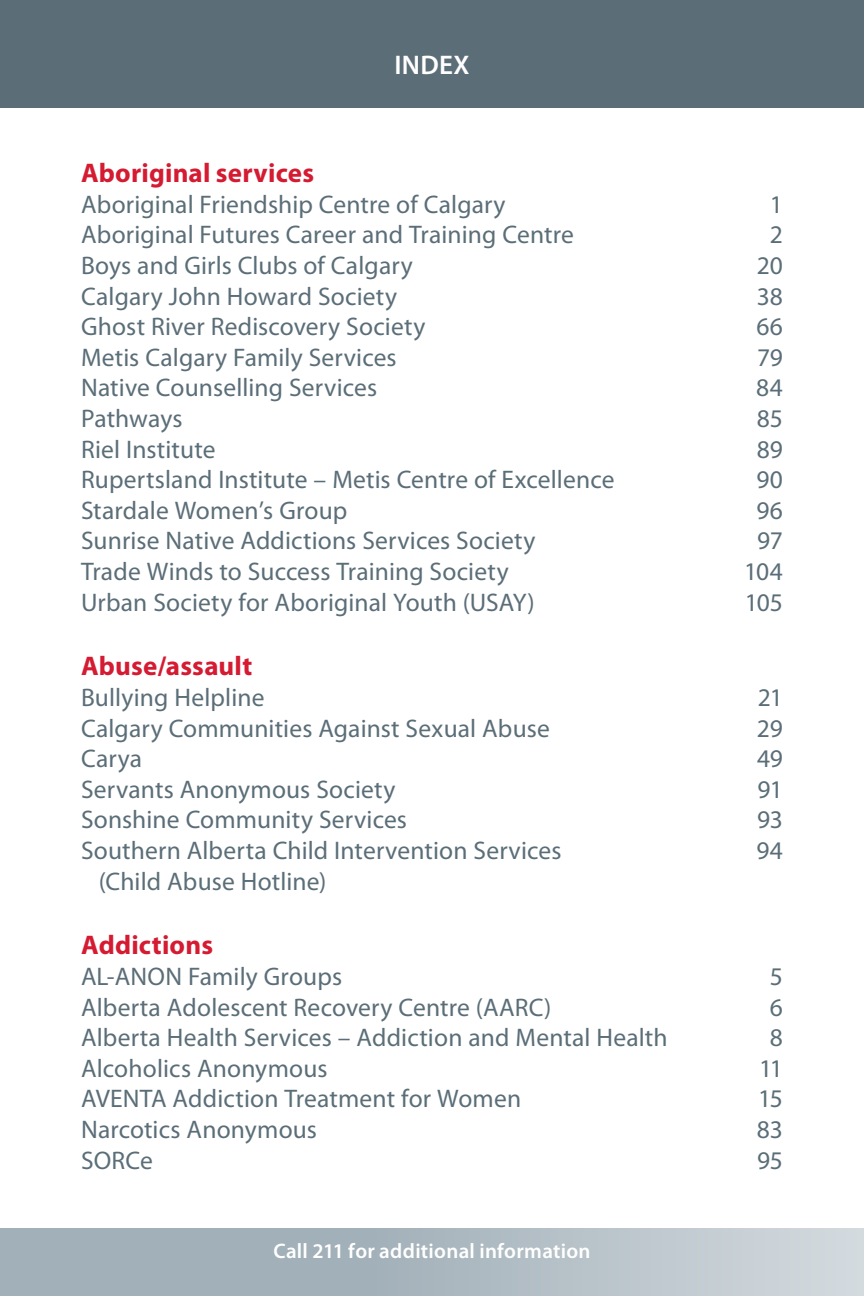
<style>
.page{position:relative;width:864px;height:1296px;background:#fff}
.page>*{position:absolute;margin:0;border:0;box-sizing:border-box;transform-origin:0 0}
.t1{font:700 27px "Myriad Pro";letter-spacing:.01em;color:#d51b32}
.t2{font:600 27px "Myriad Pro";letter-spacing:.01em;color:#fff}
.t3{font:25.5px "Myriad Pro";letter-spacing:.005em;color:#5b6e78}
.t4{font:600 21px "Myriad Pro";letter-spacing:.015em;color:#fff}
</style>
<div class="page">
<div style="left:0;top:0;width:864px;height:108px;background:#5b6e78"></div>
<div style="left:0;top:1228px;width:864px;height:68px;background:linear-gradient(to right,#96a5b0,#cbd3d8)"></div>
<p class="t2" style="left:394px;top:48px;width:77px">INDEX</p>
<p class="t1" style="left:81px;top:156px;width:235px">Aboriginal services</p>
<p class="t3" style="left:81px;top:189px;width:426px">Aboriginal Friendship Centre of Calgary</p>
<p class="t3" style="left:770px;top:189px;width:15px">1</p>
<p class="t3" style="left:81px;top:219px;width:495px">Aboriginal Futures Career and Training Centre</p>
<p class="t3" style="left:770px;top:219px;width:15px">2</p>
<p class="t3" style="left:81px;top:250px;width:333px">Boys and Girls Clubs of Calgary</p>
<p class="t3" style="left:757px;top:250px;width:28px">20</p>
<p class="t3" style="left:81px;top:280px;width:318px">Calgary John Howard Society</p>
<p class="t3" style="left:757px;top:280px;width:28px">38</p>
<p class="t3" style="left:81px;top:311px;width:346px">Ghost River Rediscovery Society</p>
<p class="t3" style="left:756px;top:311px;width:28px">66</p>
<p class="t3" style="left:81px;top:342px;width:317px">Metis Calgary Family Services</p>
<p class="t3" style="left:757px;top:342px;width:27px">79</p>
<p class="t3" style="left:81px;top:372px;width:298px">Native Counselling Services</p>
<p class="t3" style="left:756px;top:372px;width:28px">84</p>
<p class="t3" style="left:81px;top:403px;width:103px">Pathways</p>
<p class="t3" style="left:757px;top:403px;width:28px">85</p>
<p class="t3" style="left:81px;top:433px;width:136px">Riel Institute</p>
<p class="t3" style="left:757px;top:433px;width:28px">89</p>
<p class="t3" style="left:81px;top:464px;width:535px">Rupertsland Institute – Metis Centre of Excellence</p>
<p class="t3" style="left:756px;top:464px;width:28px">90</p>
<p class="t3" style="left:81px;top:495px;width:268px">Stardale Women’s Group</p>
<p class="t3" style="left:757px;top:495px;width:28px">96</p>
<p class="t3" style="left:81px;top:525px;width:456px">Sunrise Native Addictions Services Society</p>
<p class="t3" style="left:757px;top:525px;width:27px">97</p>
<p class="t3" style="left:81px;top:556px;width:429px">Trade Winds to Success Training Society</p>
<p class="t3" style="left:744px;top:556px;width:40px">104</p>
<p class="t3" style="left:81px;top:586px;width:455px">Urban Society for Aboriginal Youth (USAY)</p>
<p class="t3" style="left:745px;top:586px;width:40px">105</p>
<p class="t1" style="left:81px;top:649px;width:173px">Abuse/assault</p>
<p class="t3" style="left:81px;top:682px;width:185px">Bullying Helpline</p>
<p class="t3" style="left:758px;top:682px;width:27px">21</p>
<p class="t3" style="left:81px;top:712px;width:470px">Calgary Communities Against Sexual Abuse</p>
<p class="t3" style="left:757px;top:712px;width:28px">29</p>
<p class="t3" style="left:81px;top:743px;width:63px">Carya</p>
<p class="t3" style="left:757px;top:743px;width:27px">49</p>
<p class="t3" style="left:81px;top:774px;width:316px">Servants Anonymous Society</p>
<p class="t3" style="left:758px;top:774px;width:27px">91</p>
<p class="t3" style="left:81px;top:804px;width:328px">Sonshine Community Services</p>
<p class="t3" style="left:757px;top:804px;width:27px">93</p>
<p class="t3" style="left:81px;top:835px;width:482px">Southern Alberta Child Intervention Services</p>
<p class="t3" style="left:756px;top:835px;width:28px">94</p>
<p class="t3" style="left:99px;top:865px;width:229px">(Child Abuse Hotline)</p>
<p class="t1" style="left:81px;top:928px;width:134px">Addictions</p>
<p class="t3" style="left:81px;top:961px;width:263px">AL-ANON Family Groups</p>
<p class="t3" style="left:770px;top:961px;width:15px">5</p>
<p class="t3" style="left:81px;top:991px;width:472px">Alberta Adolescent Recovery Centre (AARC)</p>
<p class="t3" style="left:770px;top:991px;width:15px">6</p>
<p class="t3" style="left:81px;top:1022px;width:588px">Alberta Health Services – Addiction and Mental Health</p>
<p class="t3" style="left:770px;top:1022px;width:15px">8</p>
<p class="t3" style="left:81px;top:1053px;width:248px">Alcoholics Anonymous</p>
<p class="t3" style="left:759px;top:1053px;width:25px">11</p>
<p class="t3" style="left:81px;top:1083px;width:442px">AVENTA Addiction Treatment for Women</p>
<p class="t3" style="left:758px;top:1083px;width:26px">15</p>
<p class="t3" style="left:81px;top:1114px;width:238px">Narcotics Anonymous</p>
<p class="t3" style="left:757px;top:1114px;width:28px">83</p>
<p class="t3" style="left:81px;top:1144px;width:73px">SORCe</p>
<p class="t3" style="left:757px;top:1144px;width:27px">95</p>
<p class="t4" style="left:273px;top:1237px;width:319px">Call 211 for additional information</p>
</div>
